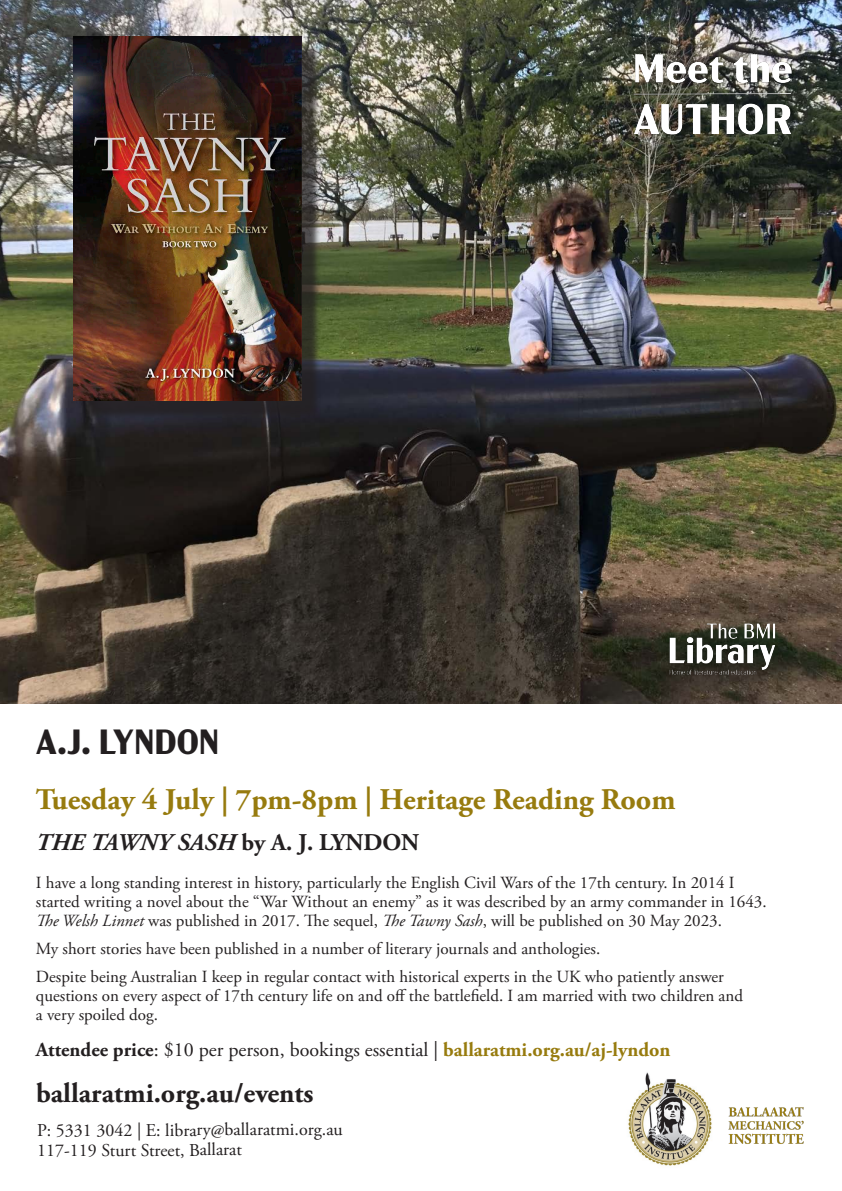
<style>
.page{position:relative;width:842px;height:1191px;background:#fff}
.page>*{position:absolute;margin:0;border:0;box-sizing:border-box;transform-origin:0 0}
.t1{font:700 35px "Acme Gothic";color:#231f20}
.t2{font:700 30px "Adobe Garamond Pro";color:#977b0e}
.t3{font:700 28px "Adobe Garamond Pro";color:#231f20}
.t4{font:italic 700 24px "Adobe Garamond Pro";color:#231f20}
.t5{font:20px "Adobe Garamond Pro";color:#231f20}
.t6{font:18px "Adobe Garamond Pro";letter-spacing:-.005em;color:#231f20}
.t7{font:17px/19px "Adobe Garamond Pro";color:#231f20}
.s1{font-style:normal}
.s2{font-style:italic}
.s3{font-weight:700}
.s4{font-weight:700;color:#977b0e}
</style>
<div class="page">
<img style="left:0;top:0;width:842px;height:703px">
<img style="left:728px;top:1107px;width:76px;height:37px">
<img style="left:628px;top:1072px;width:84px;height:94px">
<img style="left:631px;top:48px;width:165px;height:94px">
<div style="left:82px;top:44px;width:238px;height:375px;background:#231f20;opacity:.75"></div>
<img style="left:74px;top:36px;width:228px;height:364px">
<img style="left:668px;top:620px;width:112px;height:56px">
<p class="t1" style="left:36px;top:714px;width:185px">A.J. LYNDON</p>
<p class="t2" style="left:36px;top:781px;width:641px">Tuesday 4 July | 7pm-8pm | Heritage Reading Room</p>
<p class="t4" style="left:36px;top:828px;width:385px">THE TAWNY SASH <span class="s1">by A. J. LYNDON</span></p>
<p class="t7" style="left:36px;top:873px;width:732px">I have a long standing interest in history, particularly the English Civil Wars of the 17th century. In 2014 I started writing a novel about the “War Without an enemy” as it was described by an army commander in 1643.<br><span class="s2">The Welsh Linnet</span> was published in 2017. The sequel, <span class="s2">The Tawny Sash</span>, will be published on 30 May 2023.</p>
<p class="t7" style="left:36px;top:939px;width:566px">My short stories have been published in a number of literary journals and anthologies.</p>
<p class="t7" style="left:36px;top:967px;width:709px">Despite being Australian I keep in regular contact with historical experts in the UK who patiently answer questions on every aspect of 17th century life on and off the battlefield. I am married with two children and a very spoiled dog.</p>
<p class="t5" style="left:36px;top:1037px;width:636px"><span class="s3">Attendee price</span>: $10 per person, bookings essential | <span class="s4">ballaratmi.org.au/aj-lyndon</span></p>
<p class="t3" style="left:36px;top:1076px;width:279px">ballaratmi.org.au/events</p>
<p class="t6" style="left:37px;top:1119px;width:307px">P: 5331 3042 | E: library@ballaratmi.org.au</p>
<p class="t6" style="left:37px;top:1139px;width:206px">117-119 Sturt Street, Ballarat</p>
</div>
